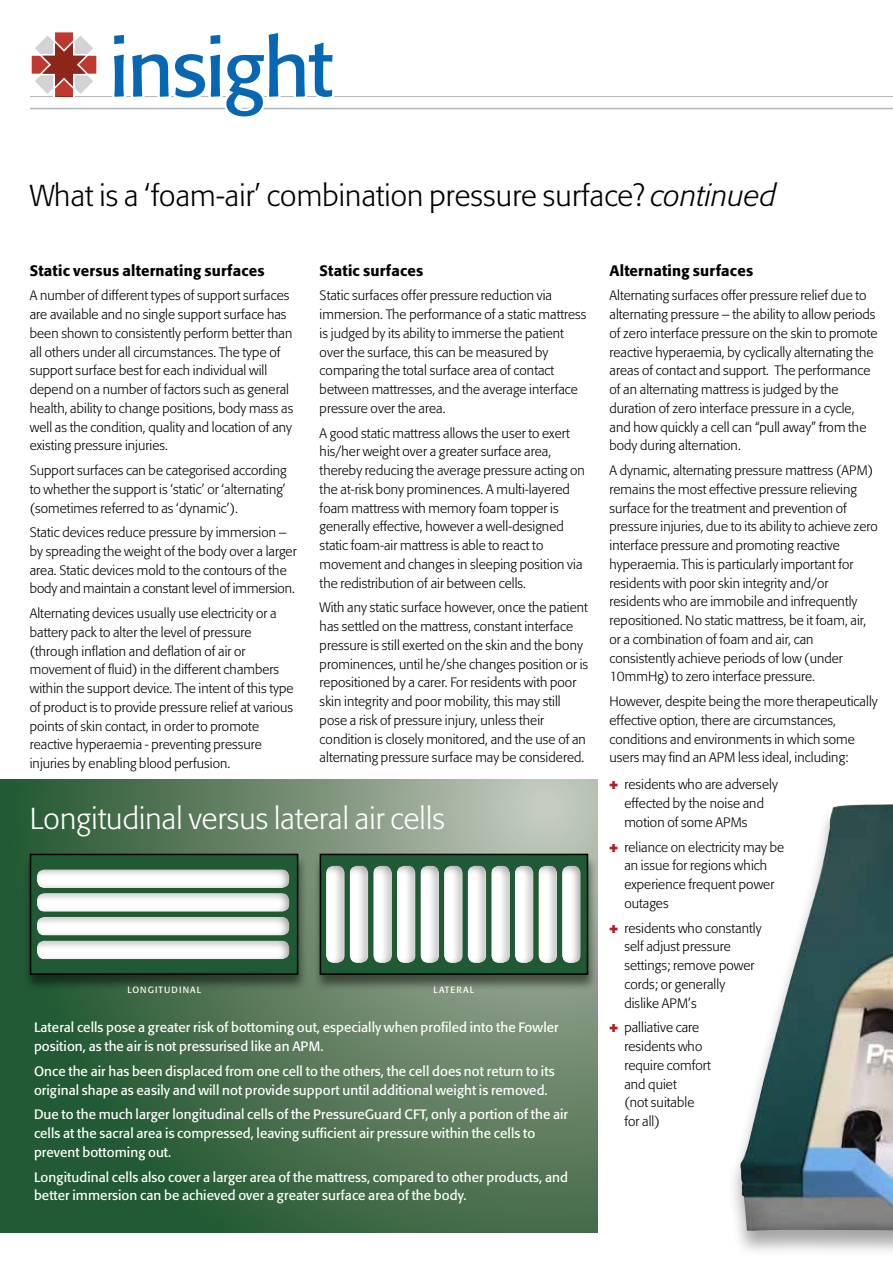
<style>
.page{position:relative;width:893px;height:1263px;background:#fff}
.page>*{position:absolute;margin:0;border:0;box-sizing:border-box;transform-origin:0 0}
.t1{font:79.65px "Formata";letter-spacing:-.02em;color:#0867b2}
.t2{font:300 30px "Formata";letter-spacing:.005em;color:#000}
.t3{font:300 30px "Formata";letter-spacing:.005em;color:#fff}
.t4{font:500 15px "Formata";letter-spacing:.015em;color:#000}
.t5{font:300 13.5px/18.8px "Formata";letter-spacing:.005em;color:#000}
.t6{font:13.5px/18.8px "Formata";letter-spacing:.005em;color:#fff}
.t7{font:9px "Formata";letter-spacing:.12em;color:#fff}
.s1{font-style:italic}
.s2{color:#b61d22}
</style>
<div class="page">
<hr style="left:30px;top:96px;width:863px;height:1px;background:#b2b4b6">
<hr style="left:30px;top:108px;width:863px;height:1px;background:#b2b4b6">
<svg style="left:109px;top:96px;width:228px;height:14px"></svg>
<svg style="left:31px;top:32px;width:66px;height:65px"></svg>
<svg style="left:0;top:780px;width:597px;height:452px;background:#527758"></svg>
<div style="left:23px;top:854px;width:285px;height:137px;background:#000;opacity:.5"></div>
<div style="left:31px;top:854px;width:267px;height:120px;background:#205a34"></div>
<div style="left:30px;top:854px;width:268px;height:121px;border:2px solid #000"></div>
<div style="left:36px;top:867px;width:255px;height:93px;background:#000;opacity:.35"></div>
<div style="left:313px;top:854px;width:285px;height:137px;background:#000;opacity:.5"></div>
<div style="left:320px;top:854px;width:267px;height:120px;background:#205a34"></div>
<div style="left:320px;top:854px;width:268px;height:121px;border:2px solid #000"></div>
<div style="left:325px;top:863px;width:258px;height:100px;background:#000;opacity:.35"></div>
<div style="left:727px;top:802px;width:166px;height:456px;background:#000;opacity:.35"></div>
<img style="left:740px;top:804px;width:153px;height:427px">
<h1 class="t1" style="left:109px;top:20px;width:226px">insight</h1>
<h2 class="t2" style="left:30px;top:178px;width:748px">What is a ‘foam-air’ combination pressure surface? <span class="s1">continued</span></h2>
<p class="t4" style="left:30px;top:261px;width:236px">Static versus alternating surfaces</p>
<p class="t5" style="left:30px;top:286px;width:265px">A number of different types of support surfaces are available and no single support surface has been shown to consistently perform better than all others under all circumstances. The type of support surface best for each individual will depend on a number of factors such as general health, ability to change positions, body mass as well as the condition, quality and location of any existing pressure injuries.</p>
<p class="t5" style="left:30px;top:461px;width:258px;text-align:justify">Support surfaces can be categorised according to whether the support is ‘static’ or ‘alternating’ (sometimes referred to as ‘dynamic’).</p>
<p class="t5" style="left:30px;top:523px;width:268px">Static devices reduce pressure by immersion – by spreading the weight of the body over a larger area. Static devices mold to the contours of the body and maintain a constant level of immersion.</p>
<p class="t5" style="left:30px;top:604px;width:265px">Alternating devices usually use electricity or a battery pack to alter the level of pressure (through inflation and deflation of air or movement of fluid) in the different chambers within the support device. The intent of this type of product is to provide pressure relief at various points of skin contact, in order to promote reactive hyperaemia - preventing pressure injuries by enabling blood perfusion.</p>
<p class="t4" style="left:320px;top:261px;width:105px">Static surfaces</p>
<p class="t5" style="left:320px;top:286px;width:268px">Static surfaces offer pressure reduction via immersion. The performance of a static mattress is judged by its ability to immerse the patient over the surface, this can be measured by comparing the total surface area of contact between mattresses, and the average interface pressure over the area.</p>
<p class="t5" style="left:320px;top:423px;width:267px">A good static mattress allows the user to exert his/her weight over a greater surface area, thereby reducing the average pressure acting on the at-risk bony prominences. A multi-layered foam mattress with memory foam topper is generally effective, however a well-designed static foam-air mattress is able to react to movement and changes in sleeping position via the redistribution of air between cells.</p>
<p class="t5" style="left:320px;top:598px;width:270px">With any static surface however, once the patient has settled on the mattress, constant interface pressure is still exerted on the skin and the bony prominences, until he/she changes position or is repositioned by a carer. For residents with poor skin integrity and poor mobility, this may still pose a risk of pressure injury, unless their condition is closely monitored, and the use of an alternating pressure surface may be considered.</p>
<h2 class="t3" style="left:30px;top:801px;width:417px">Longitudinal versus lateral air cells</h2>
<p class="t7" style="left:127px;top:984px;width:70px">Longitudi nal</p>
<p class="t7" style="left:434px;top:984px;width:36px">Lateral</p>
<p class="t6" style="left:34px;top:1018px;width:526px">Lateral cells pose a greater risk of bottoming out, especially when profiled into the Fowler position, as the air is not pressurised like an APM.</p>
<p class="t6" style="left:34px;top:1062px;width:522px">Once the air has been displaced from one cell to the others, the cell does not return to its original shape as easily and will not provide support until additional weight is removed.</p>
<p class="t6" style="left:34px;top:1105px;width:536px">Due to the much larger longitudinal cells of the PressureGuard CFT, only a portion of the air cells at the sacral area is compressed, leaving sufficient air pressure within the cells to prevent bottoming out.</p>
<p class="t6" style="left:34px;top:1167px;width:535px">Longitudinal cells also cover a larger area of the mattress, compared to other products, and better immersion can be achieved over a greater surface area of the body.</p>
<p class="t4" style="left:609px;top:261px;width:145px">Alternating surfaces</p>
<p class="t5" style="left:609px;top:286px;width:270px">Alternating surfaces offer pressure relief due to alternating pressure – the ability to allow periods of zero interface pressure on the skin to promote reactive hyperaemia, by cyclically alternating the areas of contact and support. The performance of an alternating mattress is judged by the duration of zero interface pressure in a cycle, and how quickly a cell can “pull away” from the body during alternation.</p>
<p class="t5" style="left:609px;top:461px;width:270px">A dynamic, alternating pressure mattress (APM) remains the most effective pressure relieving surface for the treatment and prevention of pressure injuries, due to its ability to achieve zero interface pressure and promoting reactive hyperaemia. This is particularly important for residents with poor skin integrity and/or residents who are immobile and infrequently repositioned. No static mattress, be it foam, air, or a combination of foam and air, can consistently achieve periods of low (under 10mmHg) to zero interface pressure.</p>
<p class="t5" style="left:609px;top:692px;width:270px">However, despite being the more therapeutically effective option, there are circumstances, conditions and environments in which some users may find an APM less ideal, including:</p>
<p class="t5" style="left:624px;top:775px;width:155px;text-indent:-15px"><span class="s2">✚</span> residents who are adversely effected by the noise and motion of some APMs</p>
<p class="t5" style="left:624px;top:838px;width:161px;text-indent:-15px"><span class="s2">✚</span> reliance on electricity may be an issue for regions which experience frequent power outages</p>
<p class="t5" style="left:624px;top:919px;width:139px;text-indent:-15px"><span class="s2">✚</span> residents who constantly self adjust pressure settings; remove power cords; or generally dislike APM’s</p>
<p class="t5" style="left:624px;top:1018px;width:88px;text-indent:-15px"><span class="s2">✚</span> palliative care residents who require comfort and quiet<br>(not suitable for all)</p>
</div>
